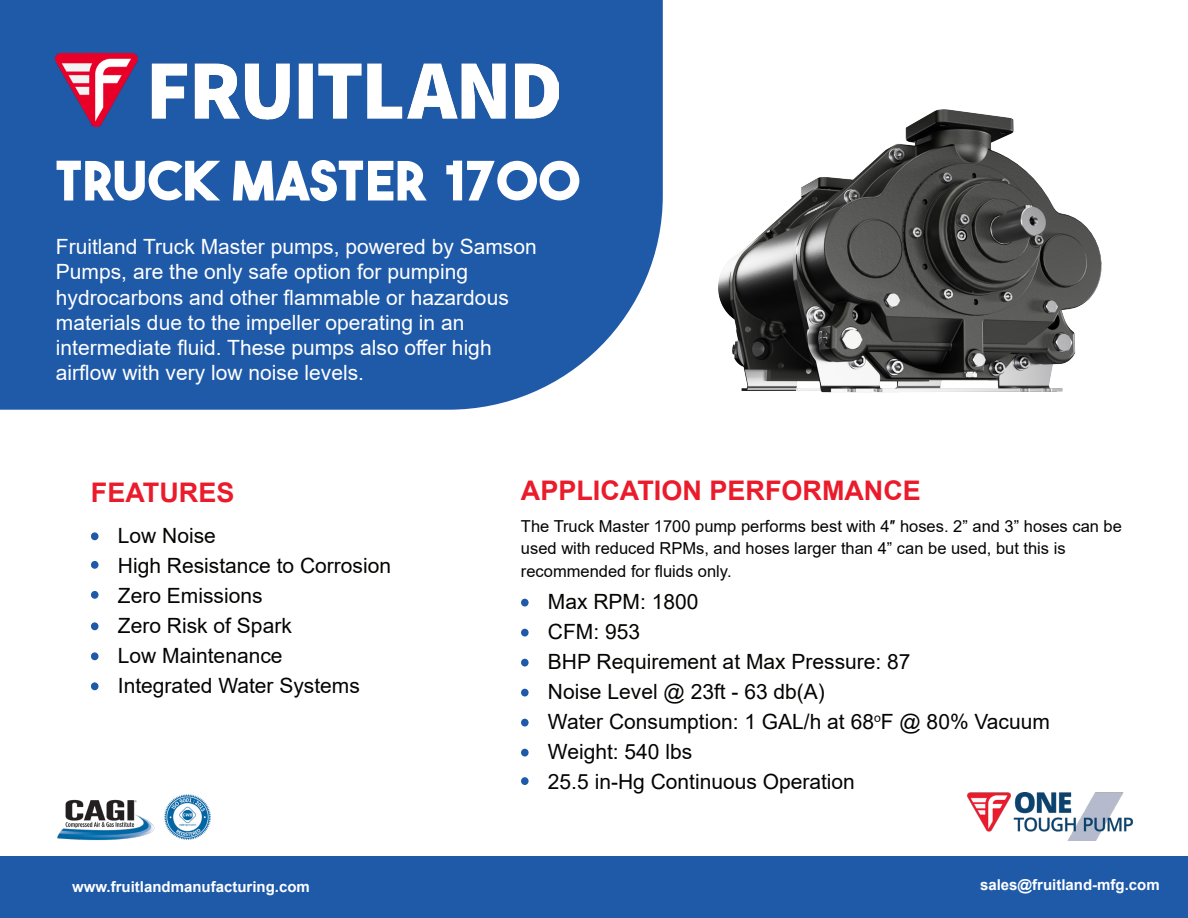
<style>
.page{position:relative;width:1188px;height:918px;background:#fff}
.page>*{position:absolute;margin:0;border:0;box-sizing:border-box;transform-origin:0 0}
.t1{font:700 54px "The Bold Font";letter-spacing:.025em;color:#fff}
.t2{font:700 27px "Arial";color:#ea1c2b}
.t3{font:21px "Arial";color:#040503}
.t4{font:21px/25.2px "Arial";color:#fff}
.t5{font:16.5px/22.5px "Arial";color:#040503}
.t6{font:700 15px "Arial";color:#fff}
</style>
<div class="page">
<div style="left:0;top:857px;width:1188px;height:61px;background:#1f5aa9"></div>
<img style="left:58px;top:799px;width:97px;height:42px">
<img style="left:967px;top:792px;width:166px;height:49px">
<img style="left:164px;top:794px;width:46px;height:46px">
<div style="left:0;top:0;width:663px;height:410px;background:#1f5aa9"></div>
<img style="left:56px;top:54px;width:502px;height:73px">
<div style="left:91px;top:532px;width:8px;height:8px;background:#1f5aa9;border-radius:50%"></div>
<div style="left:91px;top:561px;width:8px;height:8px;background:#1f5aa9;border-radius:50%"></div>
<div style="left:91px;top:591px;width:8px;height:8px;background:#1f5aa9;border-radius:50%"></div>
<div style="left:91px;top:622px;width:8px;height:8px;background:#1f5aa9;border-radius:50%"></div>
<div style="left:91px;top:652px;width:8px;height:8px;background:#1f5aa9;border-radius:50%"></div>
<div style="left:91px;top:682px;width:8px;height:8px;background:#1f5aa9;border-radius:50%"></div>
<div style="left:521px;top:599px;width:8px;height:8px;background:#1f5aa9;border-radius:50%"></div>
<div style="left:521px;top:629px;width:8px;height:8px;background:#1f5aa9;border-radius:50%"></div>
<div style="left:521px;top:659px;width:8px;height:8px;background:#1f5aa9;border-radius:50%"></div>
<div style="left:521px;top:689px;width:8px;height:8px;background:#1f5aa9;border-radius:50%"></div>
<div style="left:521px;top:719px;width:8px;height:8px;background:#1f5aa9;border-radius:50%"></div>
<div style="left:521px;top:749px;width:8px;height:8px;background:#1f5aa9;border-radius:50%"></div>
<img style="left:718px;top:109px;width:384px;height:284px">
<div style="left:521px;top:777px;width:8px;height:8px;background:#1f5aa9;border-radius:50%"></div>
<p class="t1" style="left:56px;top:147px;width:525px">TRUCK MASTER 1700</p>
<p class="t4" style="left:56px;top:234px;width:482px">Fruitland Truck Master pumps, powered by Samson<br>Pumps, are the only safe option for pumping</p>
<p class="t4" style="left:56px;top:285px;width:454px">hydrocarbons and other flammable or hazardous</p>
<p class="t4" style="left:56px;top:310px;width:410px">materials due to the impeller operating in an</p>
<p class="t4" style="left:56px;top:335px;width:437px">intermediate fluid. These pumps also offer high</p>
<p class="t4" style="left:56px;top:360px;width:310px">airflow with very low noise levels.</p>
<p class="t2" style="left:91px;top:473px;width:145px">FEATURES</p>
<p class="t3" style="left:91px;top:521px;width:127px">• Low Noise</p>
<p class="t3" style="left:91px;top:551px;width:302px">• High Resistance to Corrosion</p>
<p class="t3" style="left:91px;top:581px;width:173px">• Zero Emissions</p>
<p class="t3" style="left:91px;top:611px;width:202px">• Zero Risk of Spark</p>
<p class="t3" style="left:91px;top:641px;width:193px">• Low Maintenance</p>
<p class="t3" style="left:91px;top:671px;width:270px">• Integrated Water Systems</p>
<p class="t2" style="left:521px;top:472px;width:402px">APPLICATION PERFORMANCE</p>
<p class="t5" style="left:521px;top:515px;width:603px">The Truck Master 1700 pump performs best with 4″ hoses. 2” and 3” hoses can be used with reduced RPMs, and hoses larger than 4” can be used, but this is</p>
<p class="t5" style="left:521px;top:560px;width:212px">recommended for fluids only.</p>
<p class="t3" style="left:548px;top:587px;width:152px">Max RPM: 1800</p>
<p class="t3" style="left:548px;top:617px;width:94px">CFM: 953</p>
<p class="t3" style="left:548px;top:647px;width:364px">BHP Requirement at Max Pressure: 87</p>
<p class="t3" style="left:548px;top:677px;width:278px">Noise Level @ 23ft - 63 db(A)</p>
<p class="t3" style="left:548px;top:707px;width:504px">Water Consumption: 1 GAL/h at 68<sup>o</sup>F @ 80% Vacuum</p>
<p class="t3" style="left:548px;top:737px;width:146px">Weight: 540 lbs</p>
<p class="t3" style="left:548px;top:767px;width:308px">25.5 in-Hg Continuous Operation</p>
<p class="t6" style="left:72px;top:876px;width:239px">www.fruitlandmanufacturing.com</p>
<p class="t6" style="left:980px;top:875px;width:181px">sales@fruitland-mfg.com</p>
</div>
